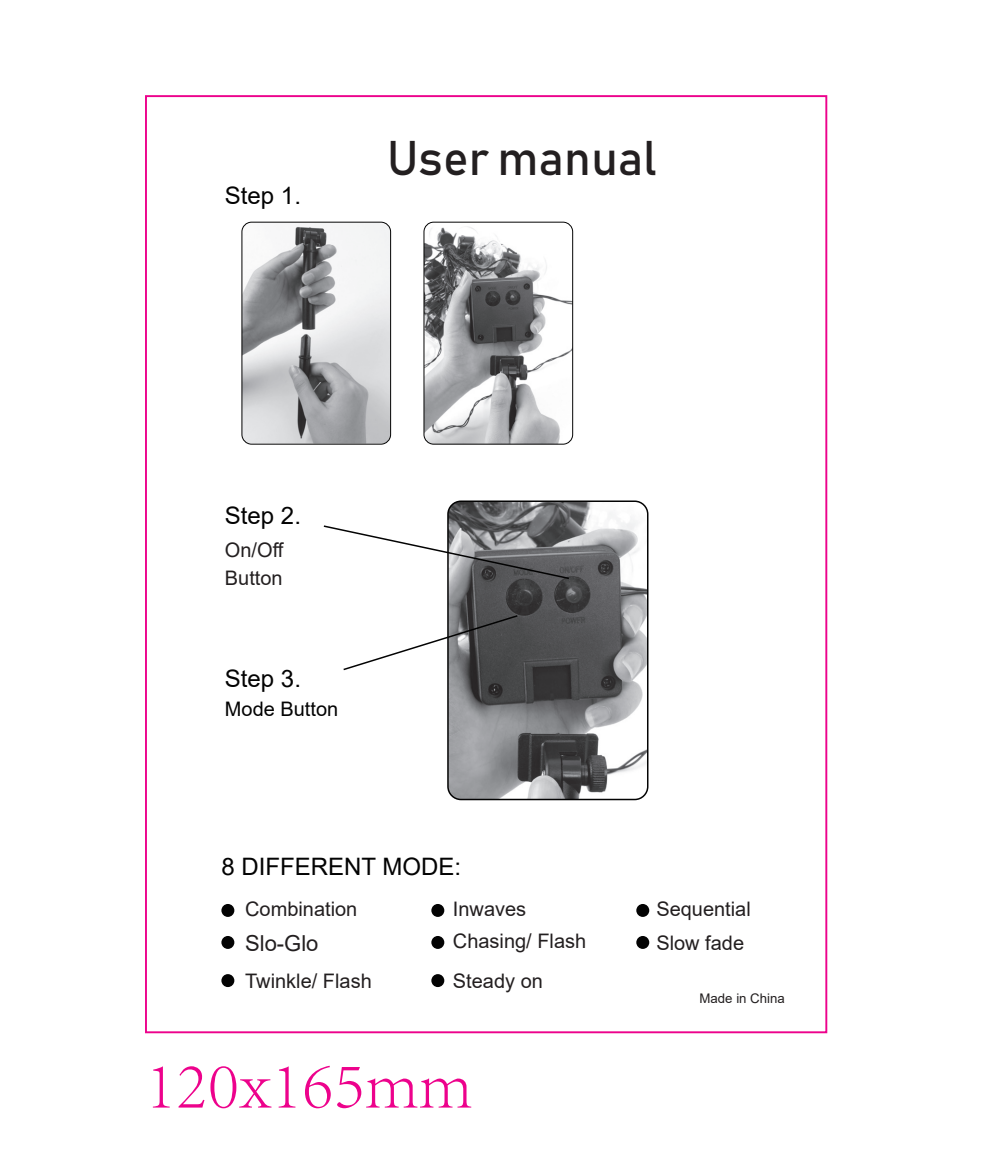
<style>
.page{position:relative;width:1000px;height:1168px;background:#fff}
.page>*{position:absolute;margin:0;border:0;box-sizing:border-box;transform-origin:0 0}
.t1{font:300 68px "Adobe Song Std";color:#ed028c}
.t2{font:48px "Bahnschrift";color:#231f20}
.t3{font:24px "Arial";color:#030303}
.t4{font:22px "Arial";color:#231f20}
.t5{font:20px/28px "Arial";color:#231f20}
.t6{font:20px "Arial";color:#030303}
.t7{font:13.2px "Arial";color:#231f20}
</style>
<div class="page">
<div style="left:431px;top:903px;width:13px;height:13px;background:#030303;border-radius:50%"></div>
<div style="left:636px;top:903px;width:13px;height:13px;background:#030303;border-radius:50%"></div>
<div style="left:431px;top:935px;width:13px;height:13px;background:#030303;border-radius:50%"></div>
<div style="left:636px;top:935px;width:13px;height:13px;background:#030303;border-radius:50%"></div>
<div style="left:221px;top:903px;width:13px;height:13px;background:#030303;border-radius:50%"></div>
<div style="left:221px;top:935px;width:13px;height:13px;background:#030303;border-radius:50%"></div>
<svg style="left:221px;top:973px;width:13px;height:13px"></svg>
<svg style="left:431px;top:973px;width:13px;height:13px"></svg>
<img style="left:242px;top:222px;width:149px;height:221px">
<div style="left:241px;top:222px;width:150px;height:222px;border:1px solid #030303;border-radius:10px"></div>
<img style="left:424px;top:222px;width:149px;height:222px">
<div style="left:424px;top:222px;width:149px;height:222px;border:1px solid #030303;border-radius:10px"></div>
<img style="left:450px;top:503px;width:198px;height:296px">
<div style="left:447px;top:500px;width:201px;height:300px;border:2px solid #030303;border-radius:13px"></div>
<svg style="left:323px;top:524px;width:248px;height:56px"></svg>
<svg style="left:343px;top:613px;width:176px;height:58px"></svg>
<p class="t3" style="left:225px;top:179px;width:78px">Step 1.</p>
<h2 class="t2" style="left:387px;top:127px;width:272px">User manual</h2>
<p class="t3" style="left:225px;top:499px;width:78px">Step 2.</p>
<p class="t5" style="left:225px;top:535px;width:60px">On/Off<br>Button</p>
<p class="t3" style="left:225px;top:662px;width:78px">Step 3.</p>
<p class="t6" style="left:225px;top:695px;width:115px">Mode Button</p>
<p class="t3" style="left:221px;top:849px;width:241px">8 DIFFERENT MODE:</p>
<p class="t5" style="left:453px;top:894px;width:75px">Inwaves</p>
<p class="t5" style="left:245px;top:894px;width:114px">Combination</p>
<p class="t4" style="left:245px;top:928px;width:75px">Slo-Glo</p>
<p class="t5" style="left:245px;top:966px;width:128px">Twinkle/ Flash</p>
<p class="t5" style="left:656px;top:894px;width:96px">Sequential</p>
<p class="t5" style="left:453px;top:926px;width:135px">Chasing/ Flash</p>
<p class="t5" style="left:656px;top:928px;width:89px">Slow fade</p>
<p class="t5" style="left:453px;top:966px;width:92px">Steady on</p>
<p class="t7" style="left:699px;top:989px;width:87px">Made in China</p>
<h1 class="t1" style="left:145px;top:1045px;width:329px">120x165mm</h1>
</div>
